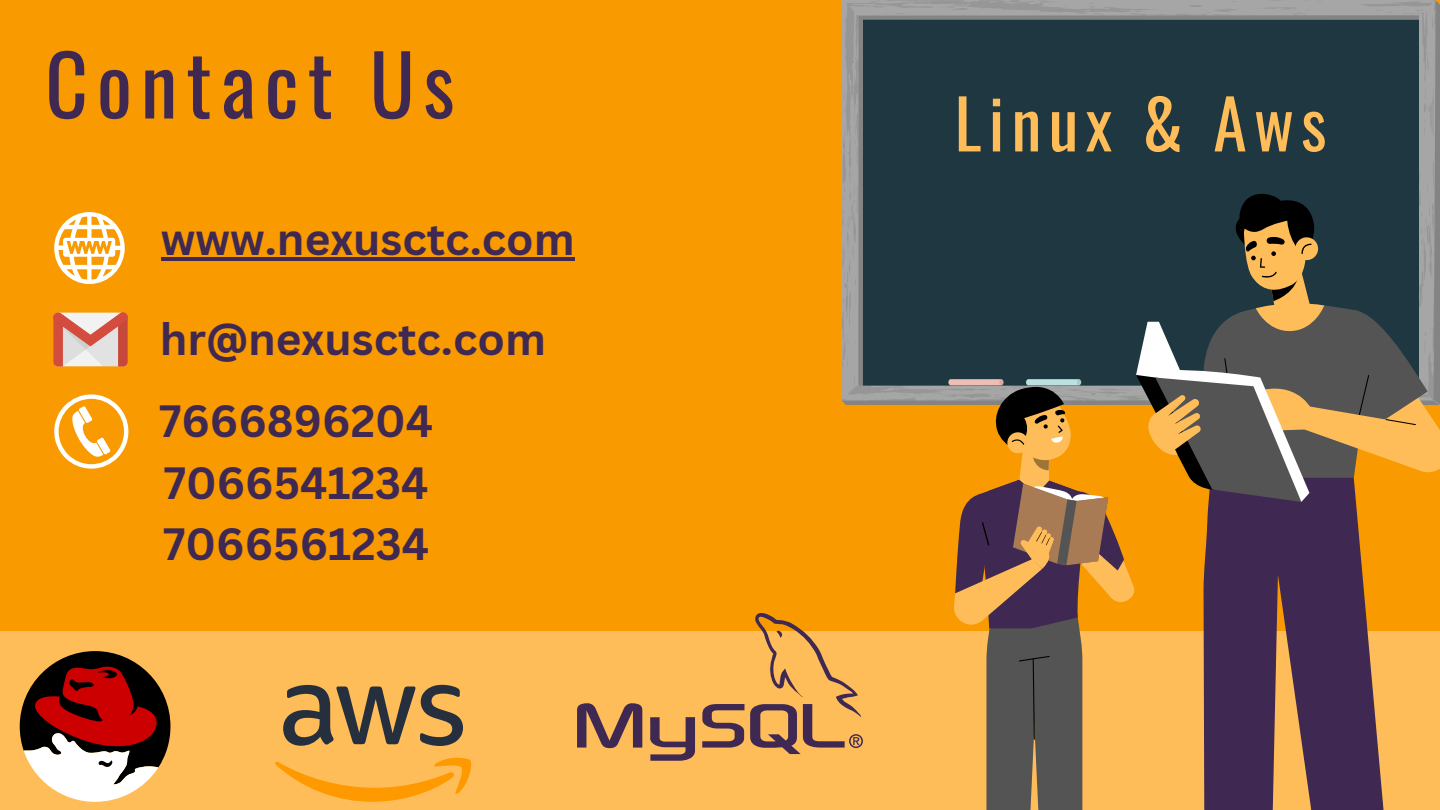
<style>
.page{position:relative;width:1440px;height:810px;background:#f89a00}
.page>*{position:absolute;margin:0;border:0;box-sizing:border-box;transform-origin:0 0}
.t1{font:83px "Oswald";letter-spacing:.105em;color:#3f2952}
.t2{font:68px "Oswald";letter-spacing:.105em;color:#ffbd59}
.t3{font:700 44px "Canva Sans";color:#3f2952}
</style>
<div class="page">
<div style="left:0;top:631px;width:1440px;height:179px;background:#ffbd59"></div>
<svg style="left:841px;top:0;width:599px;height:405px;background:#354951"></svg>
<svg style="left:948px;top:187px;width:492px;height:623px"></svg>
<svg style="left:283px;top:685px;width:180px;height:61px"></svg>
<svg style="left:275px;top:757px;width:197px;height:45px"></svg>
<svg style="left:20px;top:651px;width:150px;height:151px"></svg>
<svg style="left:577px;top:703px;width:118px;height:58px"></svg>
<svg style="left:702px;top:613px;width:161px;height:141px"></svg>
<svg style="left:54px;top:394px;width:74px;height:75px"></svg>
<svg style="left:53px;top:312px;width:75px;height:54px;background:#dea59c"></svg>
<hr style="left:161px;top:257px;width:414px;height:4px;background:#3f2952">
<svg style="left:54px;top:212px;width:71px;height:72px"></svg>
<p class="t1" style="left:45px;top:19px;width:411px">Contact Us</p>
<p class="t3" style="left:161px;top:208px;width:415px">www.nexusctc.com</p>
<p class="t3" style="left:160px;top:308px;width:388px">hr@nexusctc.com</p>
<p class="t3" style="left:159px;top:390px;width:276px">7666896204</p>
<p class="t3" style="left:164px;top:452px;width:266px">7066541234</p>
<p class="t3" style="left:163px;top:513px;width:268px">7066561234</p>
<p class="t2" style="left:955px;top:70px;width:374px">Linux &amp; Aws</p>
</div>
